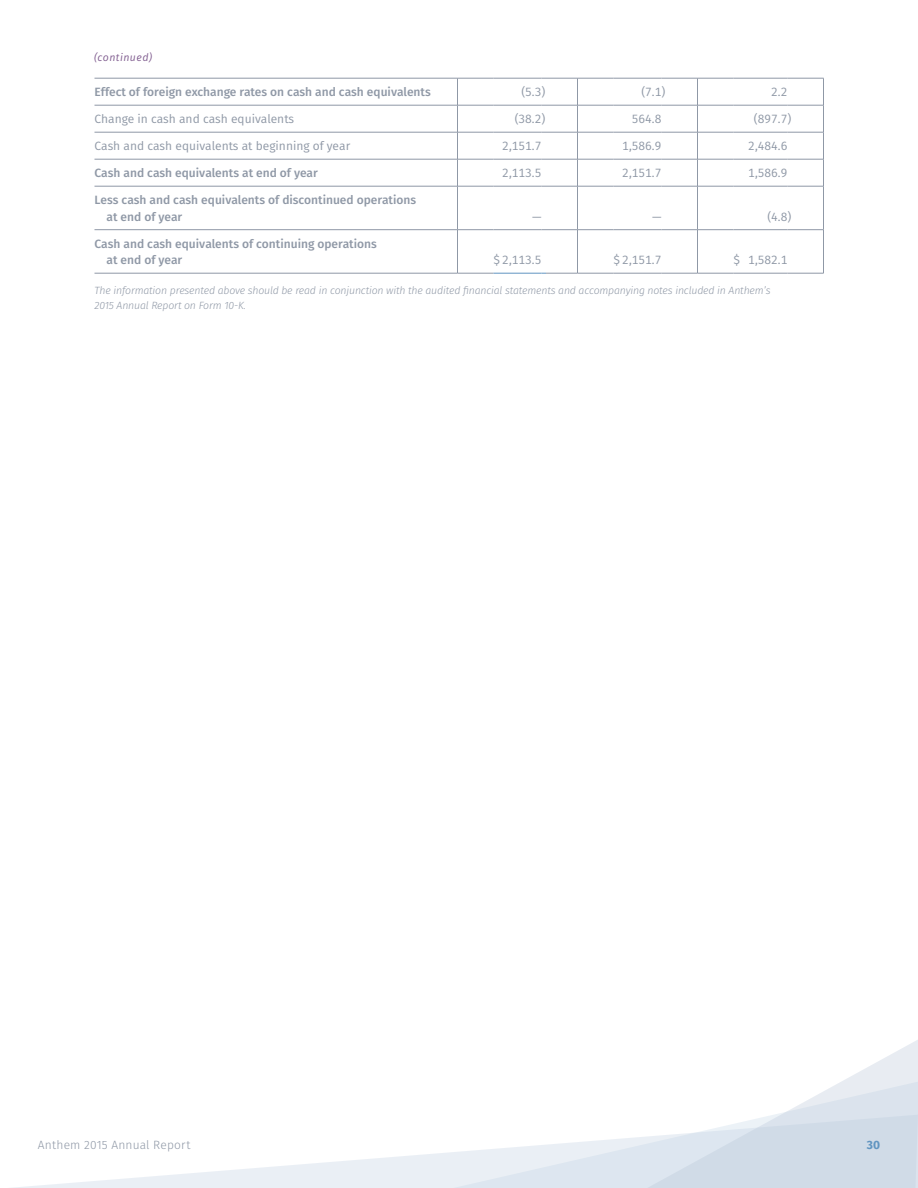
<style>
.page{position:relative;width:918px;height:1188px;background:#fff}
.page>*{position:absolute;margin:0;border:0;box-sizing:border-box;transform-origin:0 0}
.t1{font:500 12px/16.5px "Fira Sans";color:#8f98a6}
.t2{font:12px "Fira Sans";color:#8f98a6}
.t3{font:300 12px "Fira Sans";letter-spacing:.01em;color:#8f98a6}
.t4{font:700 12px "Fira Sans";color:#6195c1}
.t5{font:italic 300 10.5px/15px "Fira Sans";letter-spacing:-.015em;color:#8f98a6}
.Heading_4{font:italic 10.5px "Fira Sans";letter-spacing:.04em;color:#825f91}
</style>
<div class="page">
<svg style="left:13px;top:1137px;width:630px;height:51px"></svg>
<svg style="left:643px;top:1040px;width:275px;height:148px"></svg>
<svg style="left:457px;top:79px;width:1px;height:107px"></svg>
<hr style="left:457px;top:186px;width:1px;height:44px;background:#8f98a6">
<hr style="left:457px;top:230px;width:1px;height:43px;background:#8f98a6">
<svg style="left:577px;top:79px;width:1px;height:107px"></svg>
<hr style="left:577px;top:186px;width:1px;height:44px;background:#8f98a6">
<hr style="left:577px;top:230px;width:1px;height:43px;background:#8f98a6">
<svg style="left:697px;top:79px;width:1px;height:107px"></svg>
<hr style="left:697px;top:186px;width:1px;height:44px;background:#8f98a6">
<hr style="left:697px;top:230px;width:1px;height:43px;background:#8f98a6">
<svg style="left:823px;top:79px;width:1px;height:107px"></svg>
<hr style="left:823px;top:186px;width:1px;height:44px;background:#8f98a6">
<hr style="left:823px;top:230px;width:1px;height:43px;background:#8f98a6">
<hr style="left:94px;top:78px;width:364px;height:1px;background:#8f98a6">
<hr style="left:458px;top:78px;width:36px;height:1px;background:#8f98a6">
<hr style="left:494px;top:78px;width:48px;height:1px;background:#8f98a6">
<hr style="left:546px;top:78px;width:32px;height:1px;background:#8f98a6">
<hr style="left:578px;top:78px;width:36px;height:1px;background:#8f98a6">
<hr style="left:614px;top:78px;width:48px;height:1px;background:#8f98a6">
<hr style="left:666px;top:78px;width:32px;height:1px;background:#8f98a6">
<hr style="left:698px;top:78px;width:36px;height:1px;background:#8f98a6">
<hr style="left:734px;top:78px;width:54px;height:1px;background:#8f98a6">
<hr style="left:792px;top:78px;width:32px;height:1px;background:#8f98a6">
<hr style="left:94px;top:105px;width:364px;height:1px;background:#8f98a6">
<hr style="left:458px;top:105px;width:36px;height:1px;background:#8f98a6">
<hr style="left:494px;top:105px;width:48px;height:1px;background:#8f98a6">
<hr style="left:546px;top:105px;width:32px;height:1px;background:#8f98a6">
<hr style="left:578px;top:105px;width:36px;height:1px;background:#8f98a6">
<hr style="left:614px;top:105px;width:48px;height:1px;background:#8f98a6">
<hr style="left:666px;top:105px;width:32px;height:1px;background:#8f98a6">
<hr style="left:698px;top:105px;width:36px;height:1px;background:#8f98a6">
<hr style="left:734px;top:105px;width:54px;height:1px;background:#8f98a6">
<hr style="left:792px;top:105px;width:32px;height:1px;background:#8f98a6">
<hr style="left:94px;top:132px;width:364px;height:1px;background:#8f98a6">
<hr style="left:458px;top:132px;width:36px;height:1px;background:#8f98a6">
<hr style="left:494px;top:132px;width:48px;height:1px;background:#8f98a6">
<hr style="left:546px;top:132px;width:32px;height:1px;background:#8f98a6">
<hr style="left:578px;top:132px;width:36px;height:1px;background:#8f98a6">
<hr style="left:614px;top:132px;width:48px;height:1px;background:#8f98a6">
<hr style="left:666px;top:132px;width:32px;height:1px;background:#8f98a6">
<hr style="left:698px;top:132px;width:36px;height:1px;background:#8f98a6">
<hr style="left:734px;top:132px;width:54px;height:1px;background:#8f98a6">
<hr style="left:792px;top:132px;width:32px;height:1px;background:#8f98a6">
<hr style="left:94px;top:159px;width:364px;height:1px;background:#8f98a6">
<hr style="left:458px;top:159px;width:36px;height:1px;background:#8f98a6">
<hr style="left:494px;top:159px;width:48px;height:1px;background:#8f98a6">
<hr style="left:546px;top:159px;width:32px;height:1px;background:#8f98a6">
<hr style="left:578px;top:159px;width:36px;height:1px;background:#8f98a6">
<hr style="left:614px;top:159px;width:48px;height:1px;background:#8f98a6">
<hr style="left:666px;top:159px;width:32px;height:1px;background:#8f98a6">
<hr style="left:698px;top:159px;width:36px;height:1px;background:#8f98a6">
<hr style="left:734px;top:159px;width:54px;height:1px;background:#8f98a6">
<hr style="left:792px;top:159px;width:32px;height:1px;background:#8f98a6">
<hr style="left:94px;top:186px;width:364px;height:1px;background:#8f98a6">
<hr style="left:458px;top:186px;width:36px;height:1px;background:#8f98a6">
<hr style="left:494px;top:186px;width:48px;height:1px;background:#8f98a6">
<hr style="left:546px;top:186px;width:32px;height:1px;background:#8f98a6">
<hr style="left:578px;top:186px;width:36px;height:1px;background:#8f98a6">
<hr style="left:614px;top:186px;width:48px;height:1px;background:#8f98a6">
<hr style="left:666px;top:186px;width:32px;height:1px;background:#8f98a6">
<hr style="left:698px;top:186px;width:36px;height:1px;background:#8f98a6">
<hr style="left:734px;top:186px;width:54px;height:1px;background:#8f98a6">
<hr style="left:792px;top:186px;width:32px;height:1px;background:#8f98a6">
<hr style="left:94px;top:229px;width:364px;height:1px;background:#8f98a6">
<hr style="left:458px;top:229px;width:36px;height:1px;background:#8f98a6">
<hr style="left:494px;top:229px;width:48px;height:1px;background:#8f98a6">
<hr style="left:546px;top:229px;width:32px;height:1px;background:#8f98a6">
<hr style="left:578px;top:229px;width:36px;height:1px;background:#8f98a6">
<hr style="left:614px;top:229px;width:48px;height:1px;background:#8f98a6">
<hr style="left:666px;top:229px;width:32px;height:1px;background:#8f98a6">
<hr style="left:698px;top:229px;width:36px;height:1px;background:#8f98a6">
<hr style="left:734px;top:229px;width:54px;height:1px;background:#8f98a6">
<hr style="left:792px;top:229px;width:32px;height:1px;background:#8f98a6">
<hr style="left:94px;top:273px;width:364px;height:1px;background:#8f98a6">
<hr style="left:458px;top:273px;width:36px;height:1px;background:#8f98a6">
<hr style="left:546px;top:273px;width:32px;height:1px;background:#8f98a6">
<hr style="left:578px;top:273px;width:36px;height:1px;background:#8f98a6">
<hr style="left:614px;top:273px;width:48px;height:1px;background:#8f98a6">
<hr style="left:666px;top:273px;width:32px;height:1px;background:#8f98a6">
<hr style="left:698px;top:273px;width:36px;height:1px;background:#8f98a6">
<hr style="left:734px;top:273px;width:54px;height:1px;background:#8f98a6">
<hr style="left:792px;top:273px;width:32px;height:1px;background:#8f98a6">
<hr style="left:494px;top:273px;width:48px;height:1px;background:#6195c1">
<p class="Heading_4" style="left:94px;top:50px;width:59px">(continued)</p>
<p class="t1" style="left:94px;top:84px;width:338px">Effect of foreign exchange rates on cash and cash equivalents</p>
<p class="t2" style="left:521px;top:84px;width:25px">(5.3)</p>
<p class="t2" style="left:641px;top:84px;width:25px">(7.1)</p>
<p class="t2" style="left:771px;top:84px;width:18px">2.2</p>
<p class="t2" style="left:94px;top:111px;width:201px">Change in cash and cash equivalents</p>
<p class="t2" style="left:515px;top:111px;width:32px">(38.2)</p>
<p class="t2" style="left:632px;top:111px;width:31px">564.8</p>
<p class="t2" style="left:754px;top:111px;width:39px">(897.7)</p>
<p class="t2" style="left:94px;top:138px;width:257px">Cash and cash equivalents at beginning of year</p>
<p class="t2" style="left:502px;top:138px;width:41px">2,151.7</p>
<p class="t2" style="left:622px;top:138px;width:41px">1,586.9</p>
<p class="t2" style="left:748px;top:138px;width:41px">2,484.6</p>
<p class="t1" style="left:94px;top:165px;width:225px">Cash and cash equivalents at end of year</p>
<p class="t2" style="left:502px;top:165px;width:41px">2,113.5</p>
<p class="t2" style="left:622px;top:165px;width:41px">2,151.7</p>
<p class="t2" style="left:748px;top:165px;width:41px">1,586.9</p>
<p class="t1" style="left:106px;top:192px;width:311px;text-indent:-12px">Less cash and cash equivalents of discontinued operations at end of year</p>
<p class="t2" style="left:532px;top:208px;width:11px">—</p>
<p class="t2" style="left:652px;top:208px;width:11px">—</p>
<p class="t2" style="left:767px;top:208px;width:25px">(4.8)</p>
<p class="t1" style="left:106px;top:235px;width:272px;text-indent:-12px">Cash and cash equivalents of continuing operations at end of year</p>
<p class="t2" style="left:494px;top:252px;width:50px">$ 2,113.5</p>
<p class="t2" style="left:614px;top:252px;width:50px">$ 2,151.7</p>
<p class="t2" style="left:734px;top:252px;width:56px">$ 1,582.1</p>
<p class="t5" style="left:94px;top:283px;width:678px">The information presented above should be read in conjunction with the audited financial statements and accompanying notes included in Anthem’s<br>2015 Annual Report on Form 10-K.</p>
<p class="t3" style="left:38px;top:1136px;width:154px">Anthem 2015 Annual Report</p>
<p class="t4" style="left:867px;top:1136px;width:15px">30</p>
</div>
